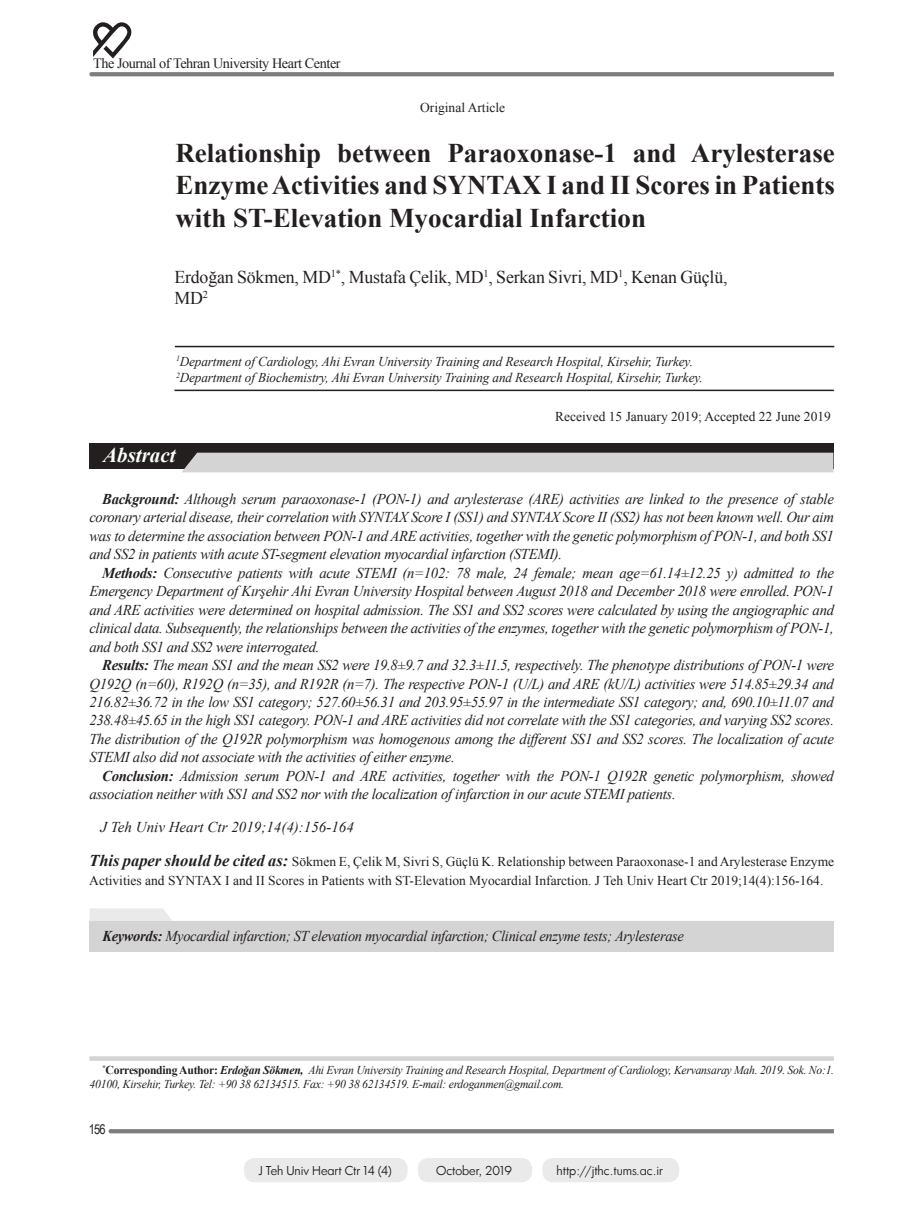
<style>
.page{position:relative;width:902px;height:1208px;background:#fff}
.page>*{position:absolute;margin:0;border:0;box-sizing:border-box;transform-origin:0 0}
.t1{font:700 27px/32.4px "Times New Roman";color:#241f1f;text-align:justify}
.t2{font:italic 700 21px "Times New Roman";color:#fff}
.t3{font:18px/21.6px "Times New Roman";letter-spacing:-.01em;color:#241f1f}
.t4{font:italic 15px/18.5px "Times New Roman";letter-spacing:-.02em;color:#241f1f;text-align:justify}
.t5{font:italic 15px "Times New Roman";letter-spacing:-.02em;color:#241f1f;scale:.96 1}
.t6{font:italic 15px "Times New Roman";color:#241f1f}
.t7{font:14.25px "Times New Roman";letter-spacing:-.03em;color:#241f1f}
.t8{font:13.5px/18.5px "Times New Roman";color:#241f1f}
.t9{font:italic 13.5px/16.2px "Times New Roman";letter-spacing:-.01em;color:#241f1f}
.t10{font:13.5px "Arial Narrow";color:#241f1f}
.t11{font:italic 12px/14.4px "Times New Roman";letter-spacing:-.02em;color:#241f1f}
.t12{font:12px "Luz Sans";color:#241f1f}
.s1{font-weight:700}
.s2{font-weight:700;font-style:italic;font-size:16.5px}
.s3{font-weight:700;font-style:normal}
</style>
<div class="page">
<svg style="left:89px;top:1056px;width:744px;height:4px;background:#d8d7d8"></svg>
<svg style="left:93px;top:22px;width:38px;height:36px"></svg>
<svg style="left:89px;top:72px;width:744px;height:4px;background:#807f81"></svg>
<svg style="left:108px;top:1129px;width:725px;height:4px;background:#807f81"></svg>
<div style="left:244px;top:1158px;width:163px;height:24px;background:#ebeaea;border-radius:11px"></div>
<div style="left:542px;top:1158px;width:137px;height:24px;background:#ebeaea;border-radius:11px"></div>
<div style="left:418px;top:1158px;width:114px;height:24px;background:#ebeaea;border-radius:11px"></div>
<hr style="left:175px;top:346px;width:659px;height:1px;background:#241f1f">
<svg style="left:90px;top:908px;width:82px;height:13px"></svg>
<div style="left:90px;top:921px;width:744px;height:30px;background:#d5d4d5"></div>
<hr style="left:174px;top:389px;width:659px;height:2px;background:#241f1f">
<div style="left:89px;top:443px;width:744px;height:26px;background:#241f1f"></div>
<div style="left:182px;top:453px;width:651px;height:19px;background:#d5d4d5"></div>
<p class="t7" style="left:93px;top:54px;width:249px">The Journal of Tehran University Heart Center</p>
<p class="t8" style="left:420px;top:98px;width:87px">Original Article</p>
<h1 class="t1" style="left:175px;top:136px;width:661px">Relationship between Paraoxonase-1 and Arylesterase Enzyme Activities and SYNTAX I and II Scores in Patients with ST-Elevation Myocardial Infarction</h1>
<p class="t3" style="left:174px;top:266px;width:554px">Erdoğan Sökmen, MD<sup>1*</sup>, Mustafa Çelik, MD<sup>1</sup>, Serkan Sivri, MD<sup>1</sup>, Kenan Güçlü,<br>MD<sup>2</sup></p>
<p class="t9" style="left:176px;top:353px;width:528px"><sup>1</sup>Department of Cardiology, Ahi Evran University Training and Research Hospital, Kirsehir, Turkey.<br><sup>2</sup>Department of Biochemistry, Ahi Evran University Training and Research Hospital, Kirsehir, Turkey.</p>
<h2 class="t2" style="left:103px;top:440px;width:74px">Abstract</h2>
<p class="t8" style="left:555px;top:407px;width:277px">Received 15 January 2019; Accepted 22 June 2019</p>
<p class="t4" style="left:89px;top:489px;width:746px;text-indent:13px"><span class="s1">Background:</span> Although serum paraoxonase-1 (PON-1) and arylesterase (ARE) activities are linked to the presence of stable coronary arterial disease, their correlation with SYNTAX Score I (SS1) and SYNTAX Score II (SS2) has not been known well. Our aim was to determine the association between PON-1 and ARE activities, together with the genetic polymorphism of PON-1, and both SS1 and SS2 in patients with acute ST-segment elevation myocardial infarction (STEMI).</p>
<p class="t4" style="left:89px;top:563px;width:746px;text-indent:13px"><span class="s1">Methods:</span> Consecutive patients with acute STEMI (n=102: 78 male, 24 female; mean age=61.14±12.25 y) admitted to the Emergency Department of Kırşehir Ahi Evran University Hospital between August 2018 and December 2018 were enrolled. PON-1 and ARE activities were determined on hospital admission. The SS1 and SS2 scores were calculated by using the angiographic and clinical data. Subsequently, the relationships between the activities of the enzymes, together with the genetic polymorphism of PON-1, and both SS1 and SS2 were interrogated.</p>
<p class="t4" style="left:89px;top:655px;width:746px;text-indent:13px"><span class="s1">Results:</span> The mean SS1 and the mean SS2 were 19.8±9.7 and 32.3±11.5, respectively. The phenotype distributions of PON-1 were Q192Q (n=60), R192Q (n=35), and R192R (n=7). The respective PON-1 (U/L) and ARE (kU/L) activities were 514.85±29.34 and 216.82±36.72 in the low SS1 category; 527.60±56.31 and 203.95±55.97 in the intermediate SS1 category; and, 690.10±11.07 and 238.48±45.65 in the high SS1 category. PON-1 and ARE activities did not correlate with the SS1 categories, and varying SS2 scores.<br>The distribution of the Q192R polymorphism was homogenous among the different SS1 and SS2 scores. The localization of acute STEMI also did not associate with the activities of either enzyme.</p>
<p class="t4" style="left:89px;top:766px;width:746px;text-indent:13px"><span class="s1">Conclusion:</span> Admission serum PON-1 and ARE activities, together with the PON-1 Q192R genetic polymorphism, showed association neither with SS1 and SS2 nor with the localization of infarction in our acute STEMI patients.</p>
<p class="t6" style="left:101px;top:817px;width:255px">J Teh Univ Heart Ctr 2019;14(4):156-164</p>
<p class="t8" style="left:89px;top:852px;width:746px"><span class="s2">This paper should be cited as:</span> Sökmen E, Çelik M, Sivri S, Güçlü K. Relationship between Paraoxonase-1 and Arylesterase Enzyme<br>Activities and SYNTAX I and II Scores in Patients with ST-Elevation Myocardial Infarction. J Teh Univ Heart Ctr 2019;14(4):156-164.</p>
<p class="t5" style="left:102px;top:926px;width:607px"><span class="s1">Keywords:</span> Myocardial infarction; ST elevation myocardial infarction; Clinical enzyme tests; Arylesterase</p>
<p class="t11" style="left:90px;top:1062px;width:746px;text-indent:13px"><sup>*</sup><span class="s3">Corresponding Author:</span> <span class="s1">Erdoğan Sökmen,</span> Ahi Evran University Training and Research Hospital, Department of Cardiology, Kervansaray Mah. 2019. Sok. No:1.<br>40100, Kirsehir, Turkey. Tel: +90 38 62134515. Fax: +90 38 62134519. E-mail: erdoganmen@gmail.com.</p>
<p class="t10" style="left:89px;top:1119px;width:18px">156</p>
<p class="t12" style="left:258px;top:1162px;width:134px">J Teh Univ Heart Ctr 14 (4)</p>
<p class="t12" style="left:436px;top:1162px;width:77px">October, 2019</p>
<p class="t12" style="left:556px;top:1162px;width:108px">http://jthc.tums.ac.ir</p>
</div>
